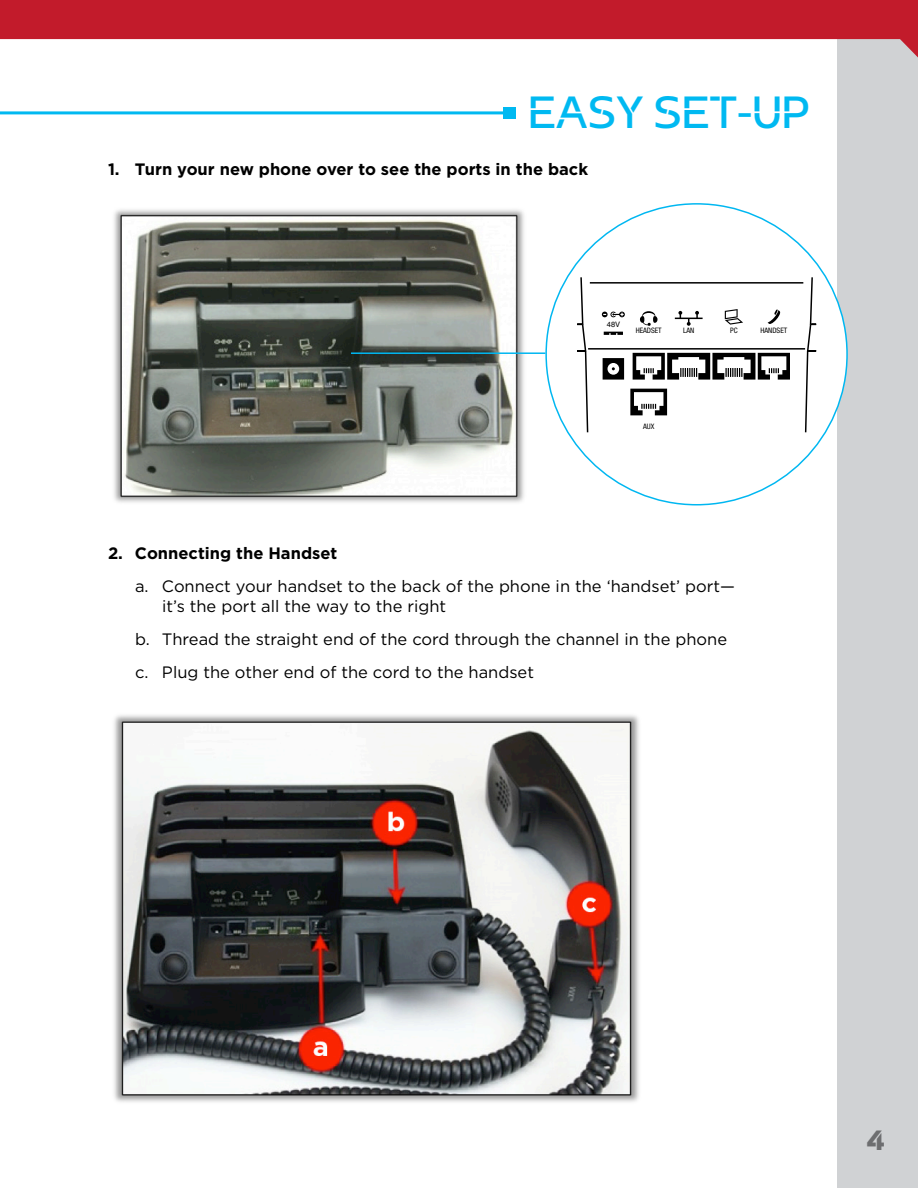
<style>
.page{position:relative;width:918px;height:1188px;background:#fff}
.page>*{position:absolute;margin:0;border:0;box-sizing:border-box;transform-origin:0 0}
.t1{font:45px "Trailblazer H";color:#00b9f1}
.t2{font:700 27px "Trailblazer H";color:#6d6e70}
.t3{font:16.5px/19.8px "Gotham";color:#000}
.t4{font:700 16.5px "Gotham";color:#000}
.t5{font:condensed 7.5px "Helvetica Neue LT Std";color:#000}
.t6{font:7.5px "Helvetica";color:#000}
</style>
<div class="page">
<div style="left:837px;top:0;width:81px;height:1188px;background:#d0d2d4"></div>
<svg style="left:0;top:0;width:918px;height:58px;fill:#c21b2b"></svg>
<hr style="left:0;top:111px;width:509px;height:3px;background:#00b9f1">
<div style="left:503px;top:107px;width:12px;height:12px;background:#00b9f1"></div>
<img style="left:114px;top:209px;width:410px;height:294px">
<div style="left:546px;top:204px;width:301px;height:301px;background:#fff;border-radius:50%"></div>
<svg style="left:577px;top:277px;width:12px;height:155px"></svg>
<hr style="left:588px;top:348px;width:217px;height:2px;background:#000">
<hr style="left:590px;top:282px;width:213px;height:2px;background:#000">
<svg style="left:640px;top:311px;width:18px;height:15px"></svg>
<svg style="left:675px;top:311px;width:28px;height:15px"></svg>
<svg style="left:725px;top:309px;width:18px;height:16px"></svg>
<svg style="left:804px;top:277px;width:12px;height:155px"></svg>
<svg style="left:603px;top:358px;width:21px;height:22px"></svg>
<svg style="left:768px;top:310px;width:12px;height:14px"></svg>
<svg style="left:602px;top:312px;width:23px;height:5px"></svg>
<svg style="left:604px;top:332px;width:19px;height:3px"></svg>
<svg style="left:633px;top:353px;width:157px;height:27px"></svg>
<svg style="left:630px;top:389px;width:37px;height:26px"></svg>
<hr style="left:351px;top:352px;width:194px;height:2px;background:#00b7f1">
<img style="left:114px;top:715px;width:525px;height:387px">
<p class="t1" style="left:529px;top:88px;width:283px">EASY SET-UP</p>
<p class="t4" style="left:108px;top:158px;width:482px">1. Turn your new phone over to see the ports in the back</p>
<p class="t6" style="left:607px;top:319px;width:15px">48V</p>
<p class="t5" style="left:636px;top:326px;width:28px">HEADSET</p>
<p class="t5" style="left:683px;top:326px;width:13px">LAN</p>
<p class="t5" style="left:730px;top:326px;width:9px">PC</p>
<p class="t5" style="left:760px;top:326px;width:28px">HANDSET</p>
<p class="t5" style="left:643px;top:422px;width:13px">AUX</p>
<p class="t4" style="left:108px;top:542px;width:231px">2. Connecting the Handset</p>
<p class="t3" style="left:162px;top:576px;width:575px;text-indent:-27px">a. Connect your handset to the back of the phone in the ‘handset’ port— it’s the port all the way to the right</p>
<p class="t3" style="left:135px;top:629px;width:594px">b. Thread the straight end of the cord through the channel in the phone</p>
<p class="t3" style="left:135px;top:662px;width:401px">c. Plug the other end of the cord to the handset</p>
<h2 class="t2" style="left:867px;top:1126px;width:20px">4</h2>
</div>
